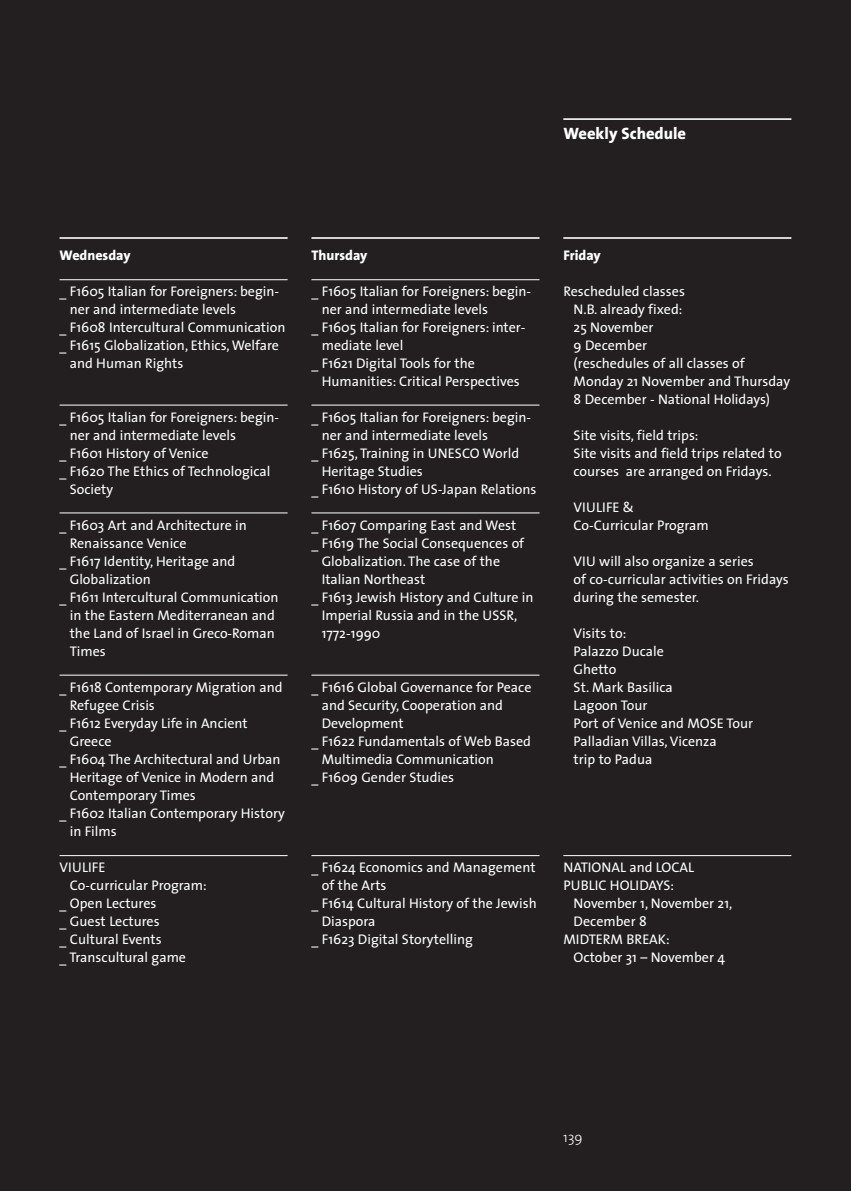
<style>
.page{position:relative;width:851px;height:1191px;background:#fff}
.page>*{position:absolute;margin:0;border:0;box-sizing:border-box;transform-origin:0 0}
.t1{font:800 16.4px "The Sans";color:#fff}
.t2{font:14px/18px "The Sans";color:#fff}
.t3{font:800 14px "The Sans";color:#fff}
.t4{font:300 14px "The Sans";color:#fff}
</style>
<div class="page">
<div style="left:0;top:0;width:850px;height:1191px;background:#231f20"></div>
<hr style="left:60px;top:237px;width:227px;height:2px;background:#fff">
<hr style="left:311px;top:237px;width:228px;height:2px;background:#fff">
<hr style="left:563px;top:237px;width:228px;height:2px;background:#fff">
<hr style="left:563px;top:118px;width:228px;height:2px;background:#fff">
<hr style="left:60px;top:279px;width:227px;height:1px;background:#fff">
<hr style="left:311px;top:279px;width:228px;height:1px;background:#fff">
<hr style="left:60px;top:405px;width:227px;height:1px;background:#fff">
<hr style="left:311px;top:405px;width:228px;height:1px;background:#fff">
<hr style="left:60px;top:674px;width:227px;height:1px;background:#fff">
<hr style="left:311px;top:674px;width:228px;height:1px;background:#fff">
<hr style="left:60px;top:855px;width:227px;height:1px;background:#fff">
<hr style="left:311px;top:855px;width:228px;height:1px;background:#fff">
<hr style="left:60px;top:512px;width:227px;height:1px;background:#fff">
<hr style="left:311px;top:512px;width:228px;height:1px;background:#fff">
<hr style="left:563px;top:855px;width:228px;height:1px;background:#fff">
<p class="t1" style="left:563px;top:127px;width:124px">Weekly Schedule</p>
<p class="t3" style="left:60px;top:250px;width:73px">Wednesday</p>
<p class="t2" style="left:60px;top:284px;width:221px">_ F1605 Italian for Foreigners: begin-</p>
<p class="t2" style="left:70px;top:302px;width:168px">ner and intermediate levels</p>
<p class="t2" style="left:60px;top:320px;width:227px">_ F1608 Intercultural Communication</p>
<p class="t2" style="left:60px;top:338px;width:221px">_ F1615 Globalization, Ethics,Welfare</p>
<p class="t2" style="left:70px;top:356px;width:115px">and Human Rights</p>
<p class="t2" style="left:60px;top:410px;width:221px">_ F1605 Italian for Foreigners: begin-</p>
<p class="t2" style="left:70px;top:428px;width:168px">ner and intermediate levels</p>
<p class="t2" style="left:60px;top:446px;width:150px">_ F1601 History of Venice</p>
<p class="t2" style="left:60px;top:464px;width:212px">_ F1620 The Ethics of Technological</p>
<p class="t2" style="left:70px;top:482px;width:45px">Society</p>
<p class="t2" style="left:60px;top:518px;width:189px">_ F1603 Art and Architecture in</p>
<p class="t2" style="left:70px;top:536px;width:118px">Renaissance Venice</p>
<p class="t2" style="left:60px;top:554px;width:177px">_ F1617 Identity, Heritage and</p>
<p class="t2" style="left:70px;top:572px;width:82px">Globalization</p>
<p class="t2" style="left:60px;top:590px;width:220px">_ F1611 Intercultural Communication</p>
<p class="t2" style="left:70px;top:608px;width:206px">in the Eastern Mediterranean and</p>
<p class="t2" style="left:70px;top:626px;width:207px">the Land of Israel in Greco-Roman</p>
<p class="t2" style="left:70px;top:644px;width:37px">Times</p>
<p class="t2" style="left:60px;top:680px;width:224px">_ F1618 Contemporary Migration and</p>
<p class="t2" style="left:70px;top:698px;width:87px">Refugee Crisis</p>
<p class="t2" style="left:60px;top:716px;width:189px">_ F1612 Everyday Life in Ancient</p>
<p class="t2" style="left:70px;top:734px;width:43px">Greece</p>
<p class="t2" style="left:60px;top:752px;width:222px">_ F1604 The Architectural and Urban</p>
<p class="t2" style="left:70px;top:770px;width:206px">Heritage of Venice in Modern and</p>
<p class="t2" style="left:70px;top:788px;width:127px">Contemporary Times</p>
<p class="t2" style="left:60px;top:806px;width:227px">_ F1602 Italian Contemporary History</p>
<p class="t2" style="left:70px;top:824px;width:48px">in Films</p>
<p class="t2" style="left:60px;top:860px;width:47px">VIULIFE</p>
<p class="t2" style="left:70px;top:878px;width:138px">Co-curricular Program:</p>
<p class="t2" style="left:60px;top:896px;width:98px">_ Open Lectures</p>
<p class="t2" style="left:60px;top:914px;width:102px">_ Guest Lectures</p>
<p class="t2" style="left:60px;top:932px;width:103px">_ Cultural Events</p>
<p class="t2" style="left:60px;top:950px;width:128px">_ Transcultural game</p>
<p class="t3" style="left:311px;top:250px;width:57px">Thursday</p>
<p class="t2" style="left:311px;top:284px;width:221px">_ F1605 Italian for Foreigners: begin-</p>
<p class="t2" style="left:321px;top:302px;width:168px">ner and intermediate levels</p>
<p class="t2" style="left:311px;top:320px;width:215px">_ F1605 Italian for Foreigners: inter-</p>
<p class="t2" style="left:321px;top:338px;width:83px">mediate level</p>
<p class="t2" style="left:311px;top:356px;width:165px">_ F1621 Digital Tools for the</p>
<p class="t2" style="left:321px;top:374px;width:199px">Humanities: Critical Perspectives</p>
<p class="t2" style="left:311px;top:410px;width:221px">_ F1605 Italian for Foreigners: begin-</p>
<p class="t2" style="left:321px;top:428px;width:168px">ner and intermediate levels</p>
<p class="t2" style="left:311px;top:446px;width:209px">_ F1625, Training in UNESCO World</p>
<p class="t2" style="left:321px;top:464px;width:102px">Heritage Studies</p>
<p class="t2" style="left:311px;top:482px;width:226px">_ F1610 History of US-Japan Relations</p>
<p class="t2" style="left:311px;top:518px;width:206px">_ F1607 Comparing East and West</p>
<p class="t2" style="left:311px;top:536px;width:214px">_ F1619 The Social Consequences of</p>
<p class="t2" style="left:321px;top:554px;width:180px">Globalization. The case of the</p>
<p class="t2" style="left:321px;top:572px;width:105px">Italian Northeast</p>
<p class="t2" style="left:311px;top:590px;width:223px">_ F1613 Jewish History and Culture in</p>
<p class="t2" style="left:321px;top:608px;width:197px">Imperial Russia and in the USSR,</p>
<p class="t2" style="left:321px;top:626px;width:60px">1772-1990</p>
<p class="t2" style="left:311px;top:680px;width:221px">_ F1616 Global Governance for Peace</p>
<p class="t2" style="left:322px;top:698px;width:183px">and Security, Cooperation and</p>
<p class="t2" style="left:322px;top:716px;width:83px">Development</p>
<p class="t2" style="left:311px;top:734px;width:221px">_ F1622 Fundamentals of Web Based</p>
<p class="t2" style="left:322px;top:752px;width:174px">Multimedia Communication</p>
<p class="t2" style="left:311px;top:770px;width:144px">_ F1609 Gender Studies</p>
<p class="t2" style="left:311px;top:860px;width:225px">_ F1624 Economics and Management</p>
<p class="t2" style="left:322px;top:878px;width:66px">of the Arts</p>
<p class="t2" style="left:311px;top:896px;width:227px">_ F1614 Cultural History of the Jewish</p>
<p class="t2" style="left:322px;top:914px;width:55px">Diaspora</p>
<p class="t2" style="left:311px;top:932px;width:163px">_ F1623 Digital Storytelling</p>
<p class="t3" style="left:563px;top:250px;width:39px">Friday</p>
<p class="t2" style="left:573px;top:284px;width:218px;text-indent:-10px">Rescheduled classes<br>N.B. already fixed:<br>25 November<br>9 December<br>(reschedules of all classes of<br>Monday 21 November and Thursday<br>8 December - National Holidays)</p>
<p class="t2" style="left:573px;top:428px;width:209px">Site visits, field trips:<br>Site visits and field trips related to courses are arranged on Fridays.</p>
<p class="t2" style="left:573px;top:500px;width:137px">VIULIFE &amp;<br>Co-Curricular Program</p>
<p class="t2" style="left:573px;top:554px;width:216px">VIU will also organize a series<br>of co-curricular activities on Fridays during the semester.</p>
<p class="t2" style="left:573px;top:626px;width:181px">Visits to:<br>Palazzo Ducale<br>Ghetto<br>St. Mark Basilica<br>Lagoon Tour<br>Port of Venice and MOSE Tour<br>Palladian Villas, Vicenza<br>trip to Padua</p>
<p class="t2" style="left:563px;top:860px;width:132px">NATIONAL and LOCAL<br>PUBLIC HOLIDAYS:</p>
<p class="t2" style="left:573px;top:896px;width:160px">November 1, November 21,</p>
<p class="t2" style="left:573px;top:914px;width:75px">December 8</p>
<p class="t2" style="left:563px;top:932px;width:108px">MIDTERM BREAK:</p>
<p class="t2" style="left:573px;top:950px;width:153px">October 31 – November 4</p>
<p class="t4" style="left:563px;top:1132px;width:21px">139</p>
</div>
